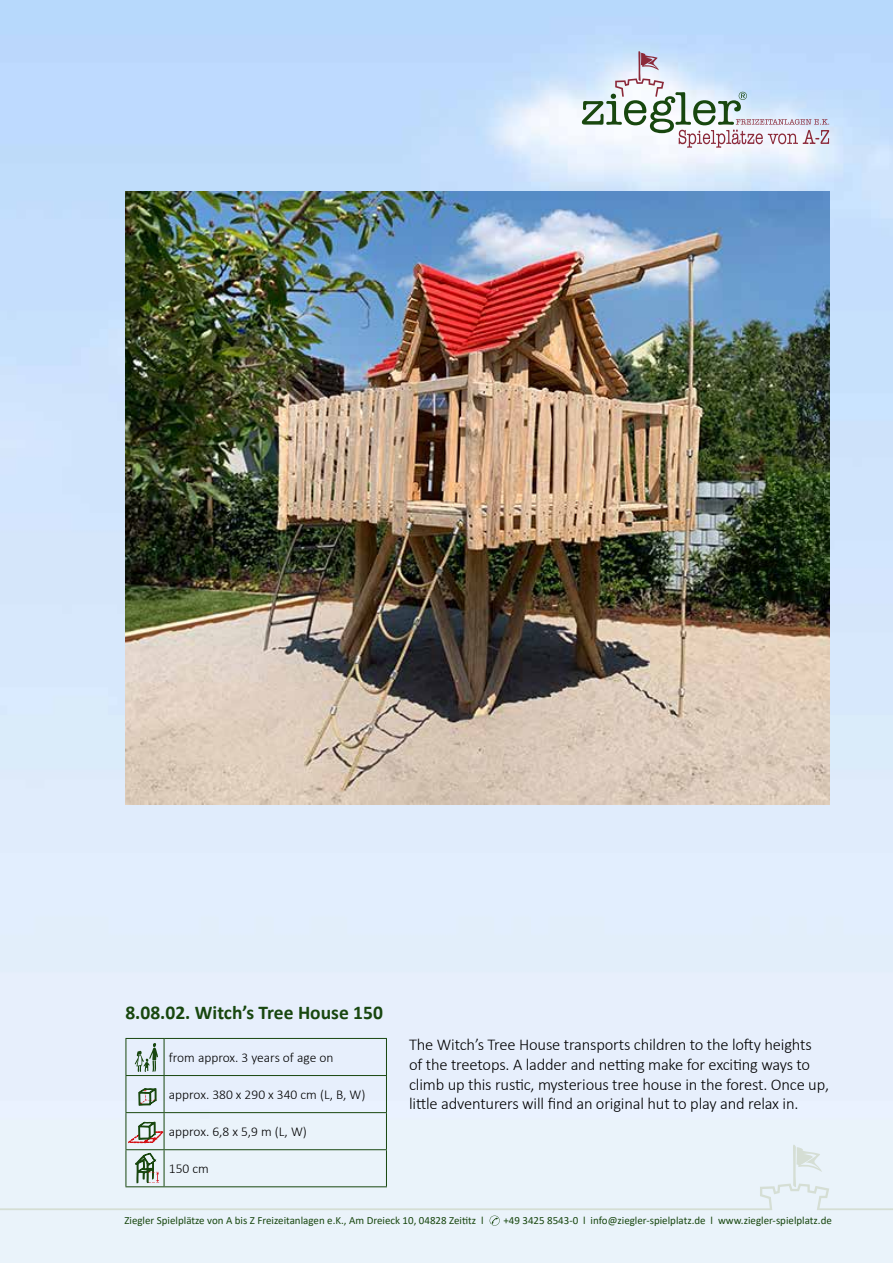
<style>
.page{position:relative;width:893px;height:1263px;background:#fff}
.page>*{position:absolute;margin:0;border:0;box-sizing:border-box;transform-origin:0 0}
.t1{font:700 19.5px "Calibri";color:#18470f}
.t2{font:300 16.5px/19.8px "Calibri";letter-spacing:-.01em;color:#000}
.t3{font:300 13.5px "Calibri";color:#000}
.t4{font:10.95px "Calibri";color:#18470f}
</style>
<div class="page">
<img style="left:0;top:0;width:893px;height:1263px">
<div style="left:0;top:1143px;width:893px;height:67px;background:#eaf3fa"></div>
<svg style="left:582px;top:50px;width:247px;height:98px"></svg>
<svg style="left:490px;top:1215px;width:10px;height:10px"></svg>
<hr style="left:164px;top:1039px;width:1px;height:36px;background:#18470f">
<hr style="left:164px;top:1076px;width:1px;height:36px;background:#18470f">
<hr style="left:164px;top:1113px;width:1px;height:36px;background:#18470f">
<hr style="left:164px;top:1150px;width:1px;height:36px;background:#18470f">
<hr style="left:125px;top:1038px;width:39px;height:1px;background:#18470f">
<hr style="left:125px;top:1039px;width:1px;height:36px;background:#18470f">
<hr style="left:164px;top:1038px;width:223px;height:1px;background:#18470f">
<hr style="left:386px;top:1039px;width:1px;height:36px;background:#18470f">
<hr style="left:125px;top:1075px;width:39px;height:1px;background:#18470f">
<hr style="left:125px;top:1076px;width:1px;height:36px;background:#18470f">
<hr style="left:164px;top:1075px;width:223px;height:1px;background:#18470f">
<hr style="left:386px;top:1076px;width:1px;height:36px;background:#18470f">
<hr style="left:125px;top:1112px;width:39px;height:1px;background:#18470f">
<hr style="left:125px;top:1113px;width:1px;height:36px;background:#18470f">
<hr style="left:164px;top:1112px;width:223px;height:1px;background:#18470f">
<hr style="left:386px;top:1113px;width:1px;height:36px;background:#18470f">
<hr style="left:125px;top:1149px;width:39px;height:1px;background:#18470f">
<hr style="left:125px;top:1150px;width:1px;height:36px;background:#18470f">
<hr style="left:164px;top:1149px;width:223px;height:1px;background:#18470f">
<hr style="left:386px;top:1150px;width:1px;height:36px;background:#18470f">
<hr style="left:125px;top:1186px;width:39px;height:1px;background:#18470f">
<hr style="left:164px;top:1186px;width:223px;height:1px;background:#18470f">
<svg style="left:135px;top:1152px;width:24px;height:31px"></svg>
<svg style="left:139px;top:1088px;width:18px;height:24px"></svg>
<svg style="left:128px;top:1122px;width:35px;height:21px"></svg>
<svg style="left:135px;top:1043px;width:23px;height:29px"></svg>
<img style="left:125px;top:191px;width:704px;height:613px">
<p class="t1" style="left:125px;top:999px;width:259px">8.08.02. Witch’s Tree House 150</p>
<p class="t3" style="left:169px;top:1049px;width:166px">from approx. 3 years of age on</p>
<p class="t3" style="left:169px;top:1086px;width:198px">approx. 380 x 290 x 340 cm (L, B, W)</p>
<p class="t3" style="left:169px;top:1123px;width:140px">approx. 6,8 x 5,9 m (L, W)</p>
<p class="t3" style="left:169px;top:1160px;width:42px">150 cm</p>
<p class="t2" style="left:409px;top:1034px;width:422px">The Witch’s Tree House transports children to the lofty heights of the treetops. A ladder and netting make for exciting ways to climb up this rustic, mysterious tree house in the forest. Once up, little adventurers will find an original hut to play and relax in.</p>
<p class="t4" style="left:124px;top:1212px;width:361px">Ziegler Spielplätze von A bis Z Freizeitanlagen e.K., Am Dreieck 10, 04828 Zeititz l</p>
<p class="t4" style="left:503px;top:1212px;width:330px">+49 3425 8543-0 l info@ziegler-spielplatz.de l www.ziegler-spielplatz.de</p>
</div>
